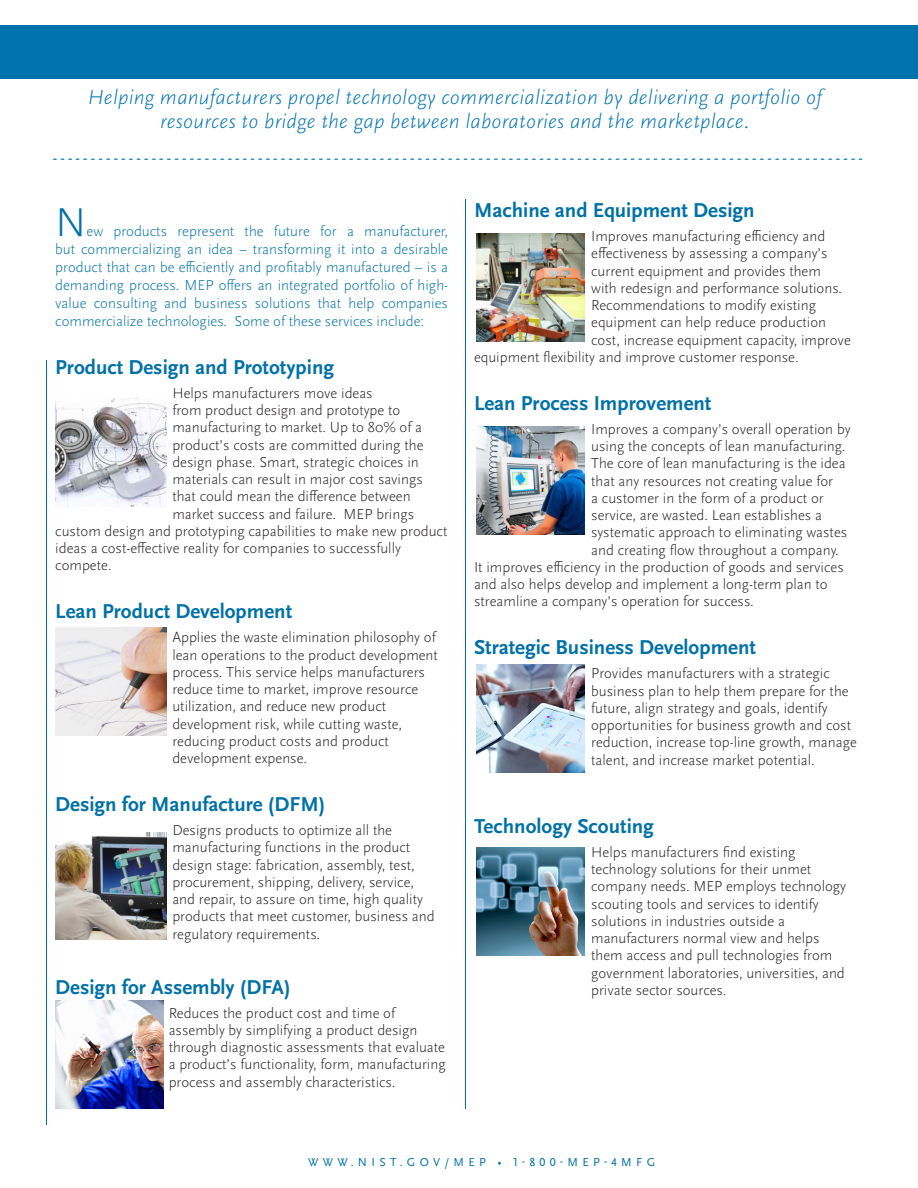
<style>
.page{position:relative;width:918px;height:1188px;background:#fff}
.page>*{position:absolute;margin:0;border:0;box-sizing:border-box;transform-origin:0 0}
._2__Body_Copy{font:300 42px "Scala Sans OT";color:#0071a7}
._2__Body_Copy-2{font:700 21px "Scala Sans OT";color:#0071a7}
._2__Body_Copy-3{font:italic 300 21px/24px "Scala Sans OT";letter-spacing:.01em;color:#0073ae;text-align:center}
._3__Header{font:300 21px "Scala Sans OT";color:#0073ae}
._2__Body_Copy-4{font:300 15px/17.2px "Scala Sans OT";color:#231f20}
._2__Body_Copy-5{font:300 15px/18px "Scala Sans OT";color:#0071a7;text-align:justify}
.t1{font:12px "Scala Sans OT";letter-spacing:.36em;color:#0071a7}
.s1{font-size:24px}
</style>
<div class="page">
<hr style="left:46px;top:361px;width:1px;height:764px;background:#0071a7">
<div style="left:0;top:26px;width:918px;height:53px;background:#0073ae"></div>
<img style="left:476px;top:234px;width:108px;height:108px">
<img style="left:476px;top:426px;width:108px;height:108px">
<img style="left:476px;top:665px;width:108px;height:108px">
<img style="left:56px;top:833px;width:111px;height:106px">
<img style="left:56px;top:399px;width:111px;height:108px">
<img style="left:55px;top:1001px;width:108px;height:108px">
<img style="left:56px;top:628px;width:111px;height:108px">
<hr style="left:465px;top:199px;width:1px;height:910px;background:#0071a7">
<img style="left:476px;top:848px;width:108px;height:108px">
<p class="_2__Body_Copy-3" style="left:88px;top:86px;width:736px">Helping manufacturers propel technology commercialization by delivering a portfolio of resources to bridge the gap between laboratories and the marketplace<span class="s1">.</span></p>
<p class="_3__Header" style="left:52px;top:146px;width:813px">-----------------------------------------------------------------------------------------------------------</p>
<p class="_2__Body_Copy" style="left:55px;top:199px;width:33px">N</p>
<p class="_2__Body_Copy-5" style="left:55px;top:222px;width:394px;text-indent:31px">ew products represent the future for a manufacturer, but commercializing an idea – transforming it into a desirable product that can be efficiently and profitably manufactured – is a demanding process. MEP offers an integrated portfolio of high&shy;value consulting and business solutions that help companies commercialize technologies. Some of these services include:</p>
<p class="_2__Body_Copy-2" style="left:55px;top:355px;width:280px">Product Design and Prototyping</p>
<p class="_2__Body_Copy-4" style="left:172px;top:385px;width:202px">Helps manufacturers move ideas</p>
<p class="_2__Body_Copy-4" style="left:172px;top:402px;width:229px">from product design and prototype to</p>
<p class="_2__Body_Copy-4" style="left:172px;top:419px;width:251px">manufacturing to market. Up to 80% of a</p>
<p class="_2__Body_Copy-4" style="left:172px;top:436px;width:253px">product’s costs are committed during the</p>
<p class="_2__Body_Copy-4" style="left:172px;top:454px;width:248px">design phase. Smart, strategic choices in</p>
<p class="_2__Body_Copy-4" style="left:172px;top:471px;width:252px">materials can result in major cost savings</p>
<p class="_2__Body_Copy-4" style="left:172px;top:488px;width:240px">that could mean the difference between</p>
<p class="_2__Body_Copy-4" style="left:172px;top:505px;width:243px">market success and failure. MEP brings</p>
<p class="_2__Body_Copy-4" style="left:55px;top:523px;width:394px">custom design and prototyping capabilities to make new product</p>
<p class="_2__Body_Copy-4" style="left:55px;top:540px;width:347px">ideas a cost-effective reality for companies to successfully</p>
<p class="_2__Body_Copy-4" style="left:55px;top:557px;width:58px">compete.</p>
<p class="_2__Body_Copy-2" style="left:55px;top:600px;width:238px">Lean Product Development</p>
<p class="_2__Body_Copy-4" style="left:172px;top:629px;width:267px">Applies the waste elimination philosophy of lean operations to the product development process. This service helps manufacturers reduce time to market, improve resource utilization, and reduce new product development risk, while cutting waste, reducing product costs and product development expense.</p>
<p class="_2__Body_Copy-2" style="left:55px;top:793px;width:271px">Design for Manufacture (DFM)</p>
<p class="_2__Body_Copy-4" style="left:172px;top:822px;width:264px">Designs products to optimize all the manufacturing functions in the product design stage: fabrication, assembly, test, procurement, shipping, delivery, service, and repair, to assure on time, high quality products that meet customer, business and regulatory requirements.</p>
<p class="_2__Body_Copy-2" style="left:55px;top:975px;width:237px">Design for Assembly (DFA)</p>
<p class="_2__Body_Copy-4" style="left:169px;top:1004px;width:279px">Reduces the product cost and time of assembly by simplifying a product design through diagnostic assessments that evaluate a product’s functionality, form, manufacturing process and assembly characteristics.</p>
<p class="_2__Body_Copy-2" style="left:474px;top:198px;width:282px">Machine and Equipment Design</p>
<p class="_2__Body_Copy-4" style="left:591px;top:228px;width:236px">Improves manufacturing efficiency and</p>
<p class="_2__Body_Copy-4" style="left:591px;top:245px;width:238px">effectiveness by assessing a company’s</p>
<p class="_2__Body_Copy-4" style="left:591px;top:262px;width:231px">current equipment and provides them</p>
<p class="_2__Body_Copy-4" style="left:591px;top:280px;width:252px">with redesign and performance solutions.</p>
<p class="_2__Body_Copy-4" style="left:591px;top:297px;width:226px">Recommendations to modify existing</p>
<p class="_2__Body_Copy-4" style="left:591px;top:314px;width:236px">equipment can help reduce production</p>
<p class="_2__Body_Copy-4" style="left:591px;top:331px;width:261px">cost, increase equipment capacity, improve</p>
<p class="_2__Body_Copy-4" style="left:474px;top:349px;width:326px">equipment flexibility and improve customer response.</p>
<p class="_2__Body_Copy-2" style="left:474px;top:391px;width:239px">Lean Process Improvement</p>
<p class="_2__Body_Copy-4" style="left:591px;top:421px;width:261px">Improves a company’s overall operation by</p>
<p class="_2__Body_Copy-4" style="left:591px;top:438px;width:256px">using the concepts of lean manufacturing.</p>
<p class="_2__Body_Copy-4" style="left:591px;top:455px;width:256px">The core of lean manufacturing is the idea</p>
<p class="_2__Body_Copy-4" style="left:591px;top:472px;width:243px">that any resources not creating value for</p>
<p class="_2__Body_Copy-4" style="left:591px;top:490px;width:234px">a customer in the form of a product or</p>
<p class="_2__Body_Copy-4" style="left:591px;top:507px;width:232px">service, are wasted. Lean establishes a</p>
<p class="_2__Body_Copy-4" style="left:591px;top:524px;width:258px">systematic approach to eliminating wastes</p>
<p class="_2__Body_Copy-4" style="left:591px;top:541px;width:249px">and creating flow throughout a company.</p>
<p class="_2__Body_Copy-4" style="left:474px;top:559px;width:371px">It improves efficiency in the production of goods and services</p>
<p class="_2__Body_Copy-4" style="left:474px;top:576px;width:355px">and also helps develop and implement a long-term plan to</p>
<p class="_2__Body_Copy-4" style="left:474px;top:593px;width:281px">streamline a company’s operation for success.</p>
<p class="_2__Body_Copy-2" style="left:474px;top:636px;width:283px">Strategic Business Development</p>
<p class="_2__Body_Copy-4" style="left:591px;top:665px;width:267px">Provides manufacturers with a strategic business plan to help them prepare for the future, align strategy and goals, identify opportunities for business growth and cost reduction, increase top-line growth, manage talent, and increase market potential.</p>
<p class="_2__Body_Copy-2" style="left:474px;top:814px;width:181px">Technology Scouting</p>
<p class="_2__Body_Copy-4" style="left:591px;top:844px;width:256px">Helps manufacturers find existing technology solutions for their unmet company needs. MEP employs technology scouting tools and services to identify solutions in industries outside a manufacturers normal view and helps them access and pull technologies from government laboratories, universities, and private sector sources.</p>
<p class="t1" style="left:308px;top:1156px;width:349px">WWW.NIST.GOV/MEP • 1-800-MEP-4MFG</p>
</div>
